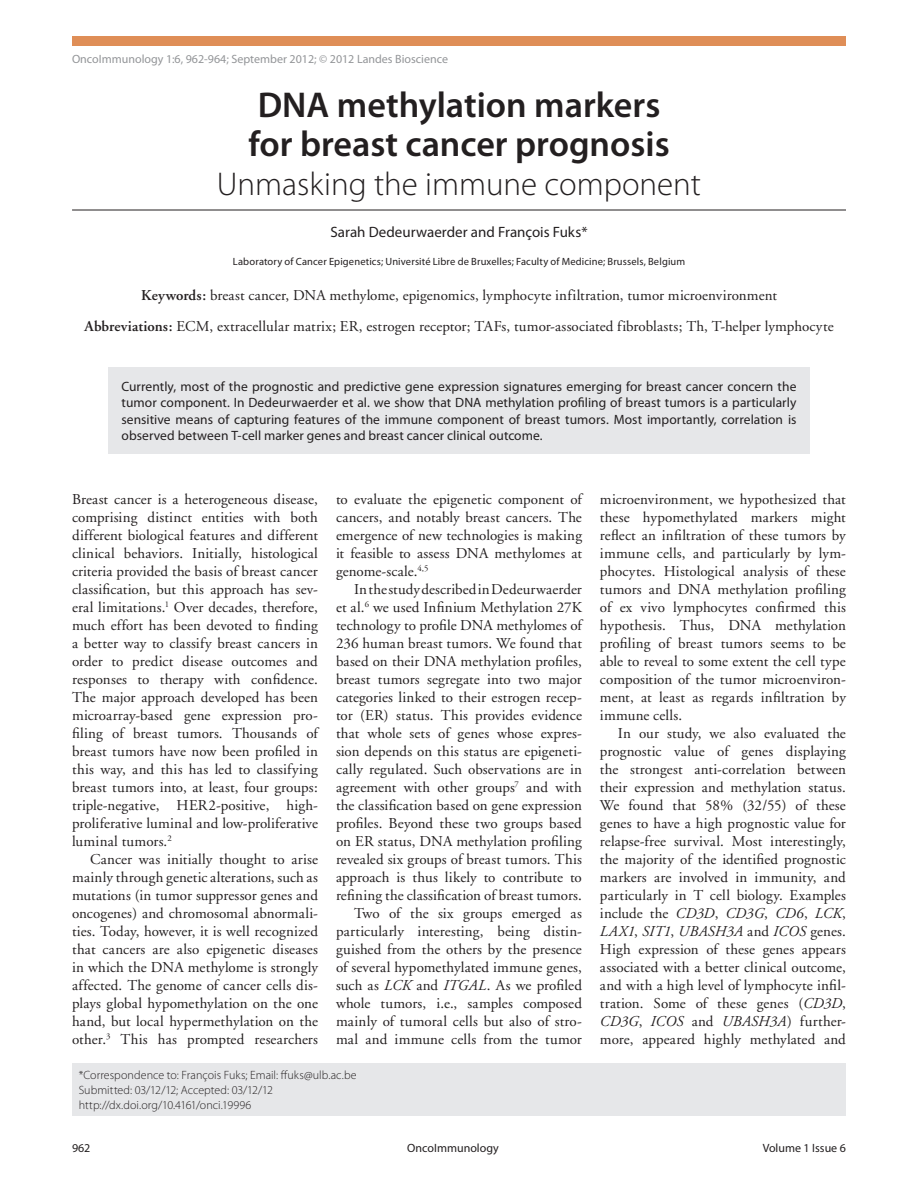
<style>
.page{position:relative;width:918px;height:1188px;background:#fff}
.page>*{position:absolute;margin:0;border:0;box-sizing:border-box;transform-origin:0 0}
.t1{font:600 36px/39px "Myriad Pro";color:#231f20}
.t2{font:300 33px "Myriad Pro";color:#231f20}
.t3{font:15px/18px "Adobe Garamond";letter-spacing:.005em;color:#231f20;text-align:justify}
.t4{font:15px "Myriad Pro";color:#231f20}
.t5{font:13.5px/16.5px "Myriad Pro";letter-spacing:.005em;color:#231f20;text-align:justify}
.t6{font:300 12px/15px "Myriad Pro";color:#231f20}
.t7{font:12px "Myriad Pro";color:#939598}
.t8{font:12px "Myriad Pro";color:#231f20}
.t9{font:10.5px "Myriad Pro";letter-spacing:.015em;color:#231f20}
.s1{font-weight:600}
.s2{font-style:italic}
</style>
<div class="page">
<div style="left:72px;top:36px;width:774px;height:10px;background:#df8e57"></div>
<hr style="left:72px;top:210px;width:774px;height:1px;background:#231f20">
<div style="left:72px;top:1063px;width:774px;height:53px;background:#e6e7e9"></div>
<div style="left:108px;top:367px;width:702px;height:87px;background:#e6e7e9"></div>
<p class="t7" style="left:72px;top:52px;width:378px">OncoImmunology 1:6, 962-964; September 2012; © 2012 Landes Bioscience</p>
<h1 class="t1" style="left:248px;top:85px;width:423px">DNA methylation markers for breast cancer prognosis</h1>
<h2 class="t2" style="left:217px;top:164px;width:486px">Unmasking the immune component</h2>
<p class="t4" style="left:330px;top:223px;width:259px">Sarah Dedeurwaerder and François Fuks*</p>
<p class="t9" style="left:233px;top:256px;width:454px">Laboratory of Cancer Epigenetics; Université Libre de Bruxelles; Faculty of Medicine; Brussels, Belgium</p>
<p class="t3" style="left:84px;top:280px;width:751px;line-height:31.5px;text-align:center"><span class="s1">Keywords:</span> breast cancer, DNA methylome, epigenomics, lymphocyte infiltration, tumor microenvironment<br><span class="s1">Abbreviations:</span> ECM, extracellular matrix; ER, estrogen receptor; TAFs, tumor-associated fibroblasts; Th, T-helper lymphocyte</p>
<p class="t5" style="left:122px;top:378px;width:676px">Currently, most of the prognostic and predictive gene expression signatures emerging for breast cancer concern the tumor component. In Dedeurwaerder et al. we show that DNA methylation profiling of breast tumors is a particularly sensitive means of capturing features of the immune component of breast tumors. Most importantly, correlation is observed between T-cell marker genes and breast cancer clinical outcome.</p>
<p class="t3" style="left:72px;top:491px;width:247px">Breast cancer is a heterogeneous disease, comprising distinct entities with both different biological features and different clinical behaviors. Initially, histological criteria provided the basis of breast cancer classification, but this approach has sev&shy;eral limitations.<sup>1</sup> Over decades, therefore, much effort has been devoted to finding a better way to classify breast cancers in order to predict disease outcomes and responses to therapy with confidence.<br>The major approach developed has been microarray-based gene expression pro&shy;filing of breast tumors. Thousands of breast tumors have now been profiled in this way, and this has led to classifying breast tumors into, at least, four groups: triple-negative, HER2-positive, high&shy;proliferative luminal and low-proliferative luminal tumors.<sup>2</sup></p>
<p class="t3" style="left:72px;top:851px;width:247px;text-indent:18px">Cancer was initially thought to arise mainly through genetic alterations, such as mutations (in tumor suppressor genes and oncogenes) and chromosomal abnormali&shy;ties. Today, however, it is well recognized that cancers are also epigenetic diseases in which the DNA methylome is strongly affected. The genome of cancer cells dis&shy;plays global hypomethylation on the one hand, but local hypermethylation on the other.<sup>3</sup> This has prompted researchers</p>
<p class="t3" style="left:336px;top:491px;width:248px">to evaluate the epigenetic component of cancers, and notably breast cancers. The emergence of new technologies is making it feasible to assess DNA methylomes at genome-scale.<sup>4,5</sup></p>
<p class="t3" style="left:336px;top:581px;width:247px;text-align:right">In the study described in Dedeurwaerder<br>et al.<sup>6</sup> we used Infinium Methylation 27K technology to profile DNA methylomes of 236 human breast tumors. We found that based on their DNA methylation profiles, breast tumors segregate into two major categories linked to their estrogen recep&shy;tor (ER) status. This provides evidence that whole sets of genes whose expres&shy;sion depends on this status are epigeneti&shy;cally regulated. Such observations are in agreement with other groups<sup>7</sup> and with the classification based on gene expression profiles. Beyond these two groups based on ER status, DNA methylation profiling revealed six groups of breast tumors. This approach is thus likely to contribute to refining the classification of breast tumors.<br>Two of the six groups emerged as particularly interesting, being distin&shy;guished from the others by the presence of several hypomethylated immune genes, such as <span class="s2">LCK</span> and <span class="s2">ITGAL</span>. As we profiled whole tumors, i.e., samples composed mainly of tumoral cells but also of stro&shy;mal and immune cells from the tumor</p>
<p class="t6" style="left:79px;top:1068px;width:279px">*Correspondence to: François Fuks; Email: ffuks@ulb.ac.be<br>Submitted: 03/12/12; Accepted: 03/12/12 http://dx.doi.org/10.4161/onci.19996</p>
<p class="t3" style="left:600px;top:491px;width:247px">microenvironment, we hypothesized that these hypomethylated markers might reflect an infiltration of these tumors by immune cells, and particularly by lym&shy;phocytes. Histological analysis of these tumors and DNA methylation profiling of ex vivo lymphocytes confirmed this hypothesis. Thus, DNA methylation profiling of breast tumors seems to be able to reveal to some extent the cell type composition of the tumor microenviron&shy;ment, at least as regards infiltration by immune cells.</p>
<p class="t3" style="left:600px;top:725px;width:248px;text-indent:18px">In our study, we also evaluated the prognostic value of genes displaying the strongest anti-correlation between their expression and methylation status.<br>We found that 58% (32/55) of these genes to have a high prognostic value for relapse-free survival. Most interestingly, the majority of the identified prognostic markers are involved in immunity, and particularly in T cell biology. Examples include the <span class="s2">CD3D</span>, <span class="s2">CD3G</span>, <span class="s2">CD6</span>, <span class="s2">LCK</span>, <span class="s2">LAX1</span>, <span class="s2">SIT1</span>, <span class="s2">UBASH3A</span> and <span class="s2">ICOS</span> genes.<br>High expression of these genes appears associated with a better clinical outcome, and with a high level of lymphocyte infil&shy;tration. Some of these genes (<span class="s2">CD3D</span>, <span class="s2">CD3G</span>, <span class="s2">ICOS</span> and <span class="s2">UBASH3A</span>) further&shy;more, appeared highly methylated and</p>
<p class="t8" style="left:72px;top:1141px;width:20px">962</p>
<p class="t8" style="left:407px;top:1141px;width:93px">OncoImmunology</p>
<p class="t8" style="left:763px;top:1141px;width:85px">Volume 1 Issue 6</p>
</div>
